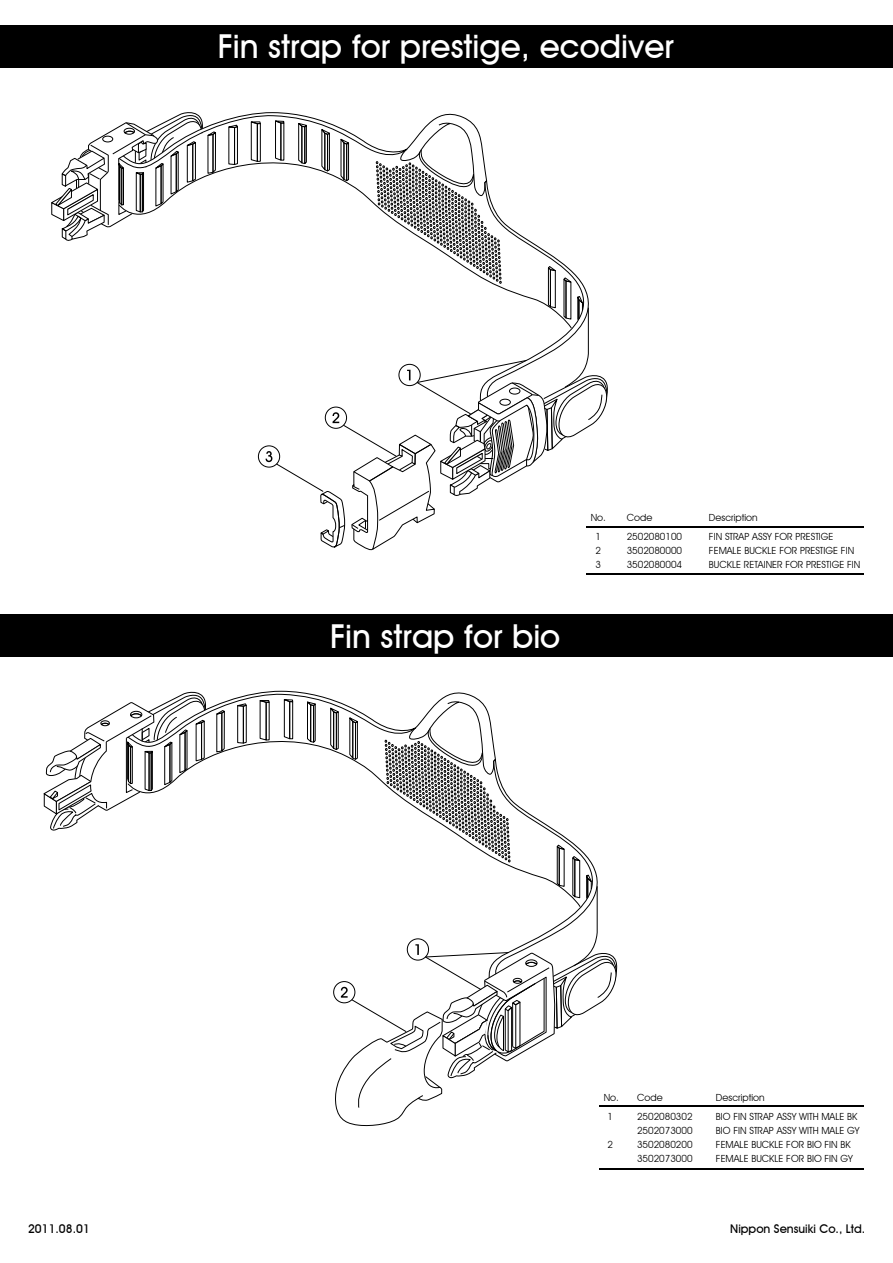
<style>
.page{position:relative;width:893px;height:1263px;background:#fff}
.page>*{position:absolute;margin:0;border:0;box-sizing:border-box;transform-origin:0 0}
.t1{font:500 33px "Avant Garde IT Cby BT";color:#fff}
.t2{font:500 12px "Avant Garde IT Cby BT";color:#000}
.t3{font:9.9px/14.1px "Avant Garde IT Cby BT";color:#000;text-align:justify}
</style>
<div class="page">
<div style="left:0;top:25px;width:893px;height:42px;background:#000"></div>
<div style="left:0;top:615px;width:893px;height:42px;background:#000"></div>
<svg style="left:51px;top:112px;width:558px;height:438px"></svg>
<svg style="left:43px;top:690px;width:575px;height:437px"></svg>
<hr style="left:586px;top:526px;width:278px;height:1px;background:#000">
<hr style="left:586px;top:574px;width:278px;height:1px;background:#000">
<hr style="left:599px;top:1106px;width:265px;height:1px;background:#000">
<hr style="left:599px;top:1168px;width:265px;height:1px;background:#000">
<h1 class="t1" style="left:218px;top:27px;width:458px">Fin strap for prestige, ecodiver</h1>
<h1 class="t1" style="left:330px;top:616px;width:232px">Fin strap for bio</h1>
<p class="t3" style="left:591px;top:510px;width:63px">No. Code</p>
<p class="t3" style="left:709px;top:510px;width:50px">Description</p>
<p class="t3" style="left:595px;top:529px;width:7px">1<br>2<br>3</p>
<p class="t3" style="left:627px;top:529px;width:57px">2502080100<br>3502080000<br>3502080004</p>
<p class="t3" style="left:709px;top:529px;width:153px;text-align:left">FIN STRAP ASSY FOR PRESTIGE<br>FEMALE BUCKLE FOR PRESTIGE FIN<br>BUCKLE RETAINER FOR PRESTIGE FIN</p>
<p class="t3" style="left:604px;top:1090px;width:60px">No. Code</p>
<p class="t3" style="left:716px;top:1090px;width:50px">Description</p>
<p class="t3" style="left:607px;top:1109px;width:7px">1</p>
<p class="t3" style="left:607px;top:1137px;width:7px">2</p>
<p class="t3" style="left:637px;top:1109px;width:57px">2502080302<br>2502073000<br>3502080200<br>3502073000</p>
<p class="t3" style="left:716px;top:1109px;width:145px;text-align:left">BIO FIN STRAP ASSY WITH MALE BK<br>BIO FIN STRAP ASSY WITH MALE GY<br>FEMALE BUCKLE FOR BIO FIN BK<br>FEMALE BUCKLE FOR BIO FIN GY</p>
<p class="t2" style="left:28px;top:1221px;width:63px">2011.08.01</p>
<p class="t2" style="left:730px;top:1221px;width:137px">Nippon Sensuiki Co., Ltd.</p>
</div>
